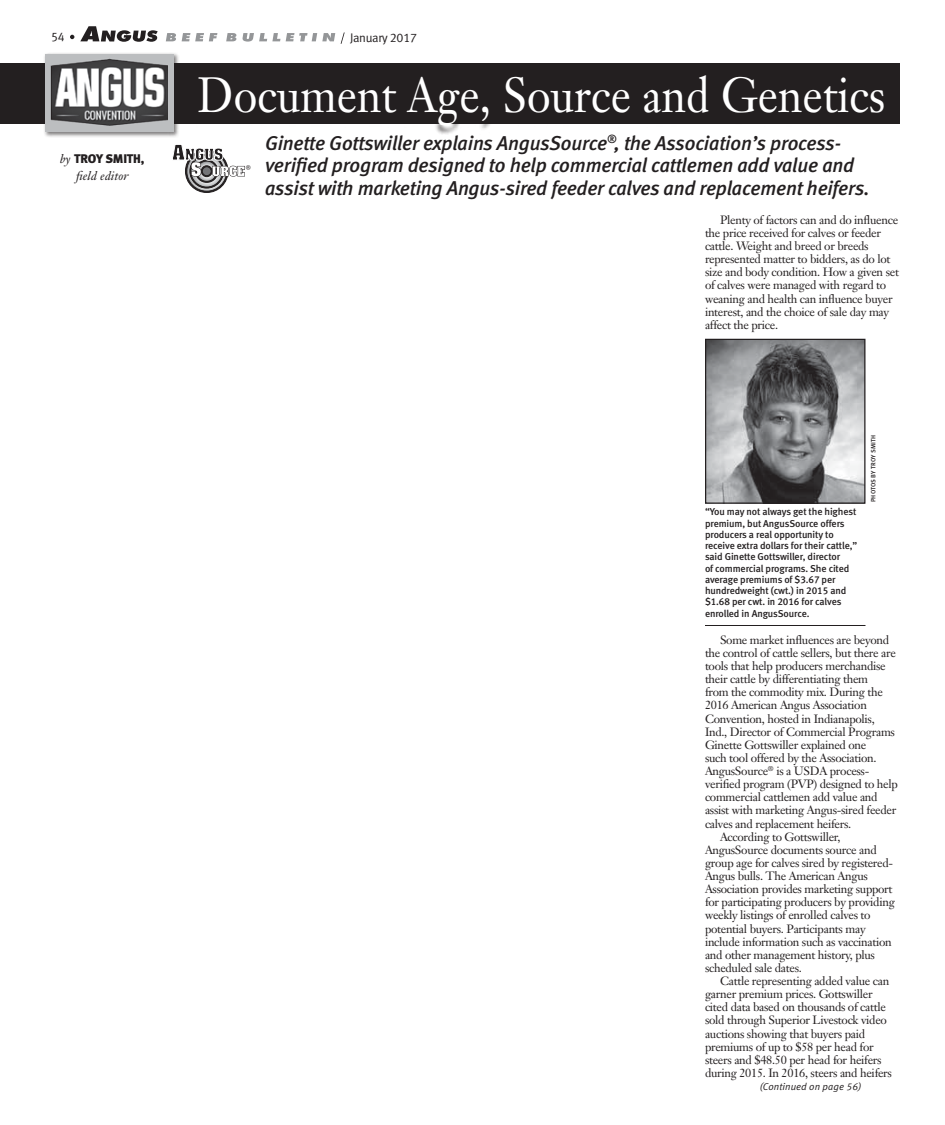
<style>
.page{position:relative;width:945px;height:1125px;background:#fff}
.page>*{position:absolute;margin:0;border:0;box-sizing:border-box;transform-origin:0 0}
.headline{font:48.75px "Janson Text";color:#fff;scale:.9 1}
.deck{font:italic 20px/22.5px "Meta Medium LF";letter-spacing:-.01em;color:#231f20}
.byline{font:italic 12.5px/16.2px "Janson Text";letter-spacing:.01em;color:#231f20;text-align:center}
.t1{font:12.5px "Meta Normal LF";letter-spacing:-.025em;color:#231f20}
.body_text{font:11.88px/13.1px "Janson Text";letter-spacing:-.025em;color:#231f20}
.cutlines{font:10px/11.2px "Meta Medium LF";letter-spacing:-.01em;color:#231f20}
.t2{font:italic 10px "Meta Normal LF";letter-spacing:.01em;color:#231f20}
.t3{font:9.88px "Myriad";color:#231f20}
.photo_credit{font:6.25px "Meta Medium LF Caps";letter-spacing:.01em;color:#231f20}
.s1{font-family:"Meta Black LF";font-style:normal}
</style>
<div class="page">
<svg style="left:80px;top:26px;width:78px;height:16px"></svg>
<svg style="left:166px;top:33px;width:10px;height:8px"></svg>
<svg style="left:182px;top:33px;width:35px;height:8px"></svg>
<svg style="left:226px;top:33px;width:10px;height:8px"></svg>
<svg style="left:243px;top:33px;width:37px;height:9px"></svg>
<svg style="left:286px;top:33px;width:49px;height:8px"></svg>
<svg style="left:70px;top:35px;width:4px;height:4px"></svg>
<svg style="left:341px;top:32px;width:4px;height:12px"></svg>
<div style="left:0;top:64px;width:900px;height:60px;background:#231f20"></div>
<div style="left:43px;top:52px;width:137px;height:85px;background:#231f20;opacity:.59"></div>
<div style="left:45px;top:54px;width:129px;height:77px;background:#bcbec0"></div>
<img style="left:50px;top:58px;width:117px;height:68px">
<div style="left:195px;top:77px;width:693px;height:57px;background:#231f20;opacity:.75"></div>
<div style="left:185px;top:150px;width:43px;height:42px;background:#231f20;border-radius:50%"></div>
<div style="left:185px;top:150px;width:43px;height:43px;border:1px solid #231f20;border-radius:50%"></div>
<svg style="left:187px;top:151px;width:40px;height:40px"></svg>
<div style="left:187px;top:151px;width:40px;height:40px;border:1px solid #231f20;border-radius:50%"></div>
<div style="left:190px;top:154px;width:34px;height:34px;background:#231f20;border-radius:50%"></div>
<div style="left:190px;top:154px;width:34px;height:34px;border:1px solid #231f20;border-radius:50%"></div>
<svg style="left:191px;top:155px;width:32px;height:32px"></svg>
<div style="left:191px;top:155px;width:32px;height:32px;border:1px solid #231f20;border-radius:50%"></div>
<div style="left:196px;top:160px;width:22px;height:22px;background:#231f20;border-radius:50%"></div>
<div style="left:196px;top:160px;width:22px;height:22px;border:1px solid #231f20;border-radius:50%"></div>
<svg style="left:197px;top:161px;width:20px;height:20px"></svg>
<div style="left:197px;top:161px;width:20px;height:20px;border:1px solid #231f20;border-radius:50%"></div>
<svg style="left:172px;top:144px;width:73px;height:33px"></svg>
<img style="left:707px;top:341px;width:157px;height:161px">
<div style="left:705px;top:339px;width:161px;height:165px;border:1px solid #231f20"></div>
<hr style="left:705px;top:625px;width:160px;height:1px;background:#231f20">
<p class="t1" style="left:51px;top:30px;width:15px">54</p>
<p class="t1" style="left:350px;top:31px;width:69px">January 2017</p>
<p class="headline" style="left:197px;top:64px;width:766px">Document Age, Source and Genetics</p>
<p class="byline" style="left:60px;top:151px;width:86px">by <span class="s1">TROY SMITH, </span>field editor</p>
<p class="t3" style="left:246px;top:164px;width:7px">®</p>
<p class="deck" style="left:265px;top:131px;width:606px">Ginette Gottswiller explains AngusSource<sup>®</sup>, the Association’s process&shy;verified program designed to help commercial cattlemen add value and assist with marketing Angus-sired feeder calves and replacement heifers.</p>
<p class="body_text" style="left:705px;top:213px;width:196px;text-indent:15px">Plenty of factors can and do influence the price received for calves or feeder cattle. Weight and breed or breeds represented matter to bidders, as do lot size and body condition. How a given set of calves were managed with regard to weaning and health can influence buyer interest, and the choice of sale day may affect the price.</p>
<p class="cutlines" style="left:705px;top:506px;width:154px">“You may not always get the highest premium, but AngusSource offers producers a real opportunity to receive extra dollars for their cattle,” said Ginette Gottswiller, director<br>of commercial programs. She cited average premiums of $3.67 per hundredweight (cwt.) in 2015 and $1.68 per cwt. in 2016 for calves enrolled in AngusSource.</p>
<p class="photo_credit" style="left:870px;top:502px;width:69px;rotate:-90deg">PHOTOS BY TROY SMITH</p>
<p class="body_text" style="left:705px;top:633px;width:194px;text-indent:15px">Some market influences are beyond the control of cattle sellers, but there are tools that help producers merchandise their cattle by differentiating them<br>from the commodity mix. During the 2016 American Angus Association Convention, hosted in Indianapolis, Ind., Director of Commercial Programs Ginette Gottswiller explained one<br>such tool offered by the Association.<br>AngusSource<sup>®</sup> is a USDA process&shy;verified program (PVP) designed to help commercial cattlemen add value and assist with marketing Angus-sired feeder calves and replacement heifers.</p>
<p class="body_text" style="left:705px;top:830px;width:191px;text-indent:15px">According to Gottswiller, AngusSource documents source and group age for calves sired by registered-Angus bulls. The American Angus Association provides marketing support for participating producers by providing weekly listings of enrolled calves to potential buyers. Participants may include information such as vaccination and other management history, plus scheduled sale dates.</p>
<p class="body_text" style="left:705px;top:974px;width:189px;text-indent:15px">Cattle representing added value can garner premium prices. Gottswiller cited data based on thousands of cattle sold through Superior Livestock video auctions showing that buyers paid premiums of up to $58 per head for steers and $48.50 per head for heifers during 2015. In 2016, steers and heifers</p>
<p class="t2" style="left:760px;top:1081px;width:103px">(Continued on page 56)</p>
</div>
